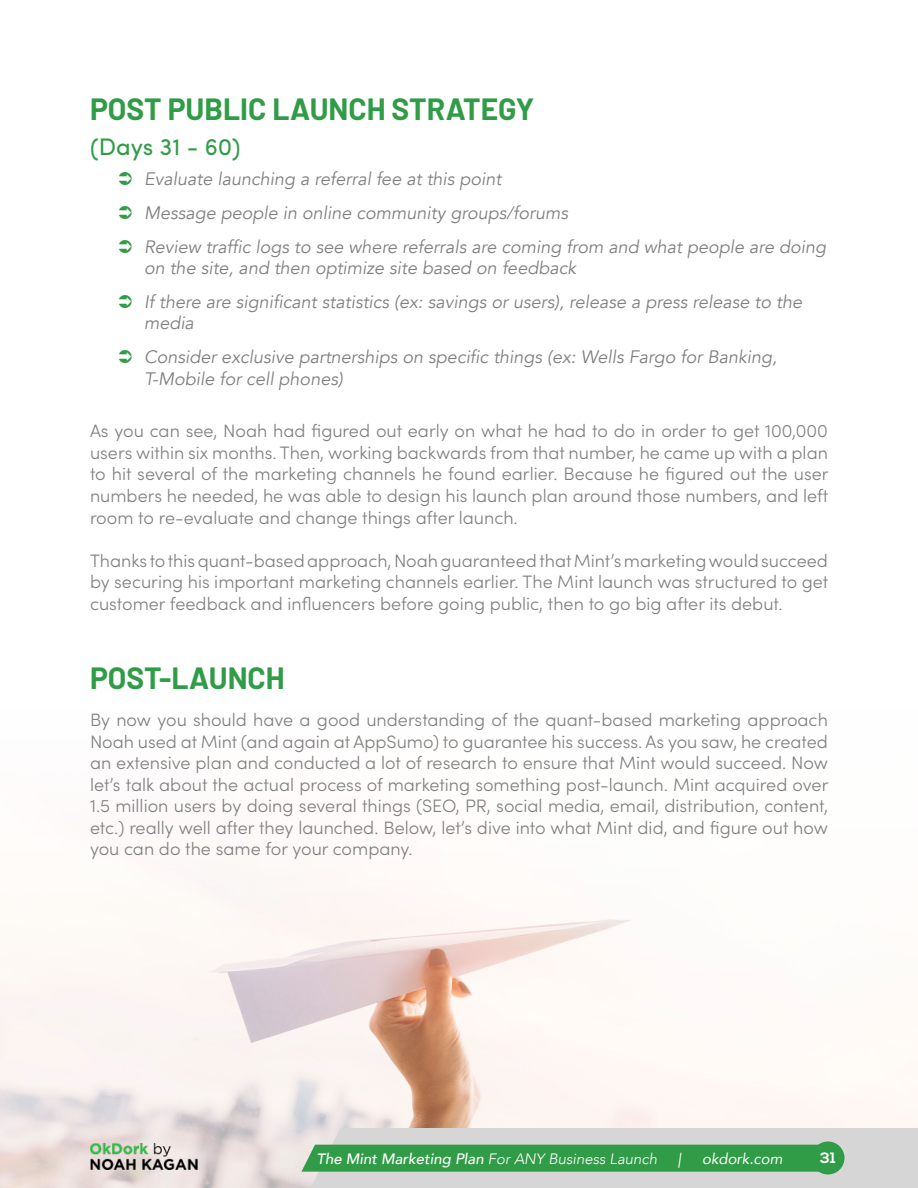
<style>
.page{position:relative;width:918px;height:1188px;background:#fff}
.page>*{position:absolute;margin:0;border:0;box-sizing:border-box;transform-origin:0 0}
.t1{font:700 30px "Barlow";color:#319c47}
.H2_Sub_With_2after_s{font:24px "Sofia Pro";color:#319c47}
.Main_Body{font:300 18px/21.6px "Sofia Pro";color:#808080;text-align:justify}
.t2{font:italic 18px/21.6px "Avenir";color:#808080}
.t3{font:italic 500 15px "Avenir";color:#fff}
.t4{font:italic 15px "Avenir";color:#fff}
.t5{font:700 15px "Nexa";color:#fff}
.s1{font-weight:300}
</style>
<div class="page">
<img style="left:0;top:868px;width:918px;height:320px">
<svg style="left:302px;top:1128px;width:616px;height:60px;background:#98c0a0"></svg>
<div style="left:812px;top:1142px;width:32px;height:32px;background:#319c47;border-radius:50%"></div>
<img style="left:90px;top:1143px;width:108px;height:27px">
<h2 class="t1" style="left:90px;top:87px;width:446px">POST PUBLIC LAUNCH STRATEGY</h2>
<p class="H2_Sub_With_2after_s" style="left:90px;top:129px;width:152px">(Days 31 - 60)</p>
<p class="t2" style="left:144px;top:169px;width:359px">Evaluate launching a referral fee at this point</p>
<p class="t2" style="left:144px;top:202px;width:426px">Message people in online community groups/forums</p>
<p class="t2" style="left:144px;top:236px;width:684px">Review traffic logs to see where referrals are coming from and what people are doing on the site, and then optimize site based on feedback</p>
<p class="t2" style="left:144px;top:291px;width:660px">If there are significant statistics (ex: savings or users), release a press release to the media</p>
<p class="t2" style="left:144px;top:346px;width:635px">Consider exclusive partnerships on specific things (ex: Wells Fargo for Banking,<br>T-Mobile for cell phones)</p>
<p class="Main_Body" style="left:90px;top:419px;width:740px">As you can see, Noah had figured out early on what he had to do in order to get 100,000 users within six months. Then, working backwards from that number, he came up with a plan to hit several of the marketing channels he found earlier. Because he figured out the user numbers he needed, he was able to design his launch plan around those numbers, and left room to re-evaluate and change things after launch.</p>
<p class="Main_Body" style="left:90px;top:549px;width:740px">Thanks to this quant-based approach, Noah guaranteed that Mint’s marketing would succeed by securing his important marketing channels earlier. The Mint launch was structured to get customer feedback and influencers before going public, then to go big after its debut.</p>
<h2 class="t1" style="left:90px;top:656px;width:196px">POST-LAUNCH</h2>
<p class="Main_Body" style="left:90px;top:708px;width:740px">By now you should have a good understanding of the quant-based marketing approach Noah used at Mint (and again at AppSumo) to guarantee his success. As you saw, he created an extensive plan and conducted a lot of research to ensure that Mint would succeed. Now let’s talk about the actual process of marketing something post-launch. Mint acquired over 1.5 million users by doing several things (SEO, PR, social media, email, distribution, content, etc.) really well after they launched. Below, let’s dive into what Mint did, and figure out how you can do the same for your company.</p>
<p class="t3" style="left:316px;top:1150px;width:342px">The Mint Marketing Plan <span class="s1">For ANY Business Launch</span></p>
<p class="t4" style="left:678px;top:1149px;width:5px">|</p>
<p class="t4" style="left:702px;top:1149px;width:82px">okdork.com</p>
<p class="t5" style="left:820px;top:1149px;width:17px">31</p>
</div>
